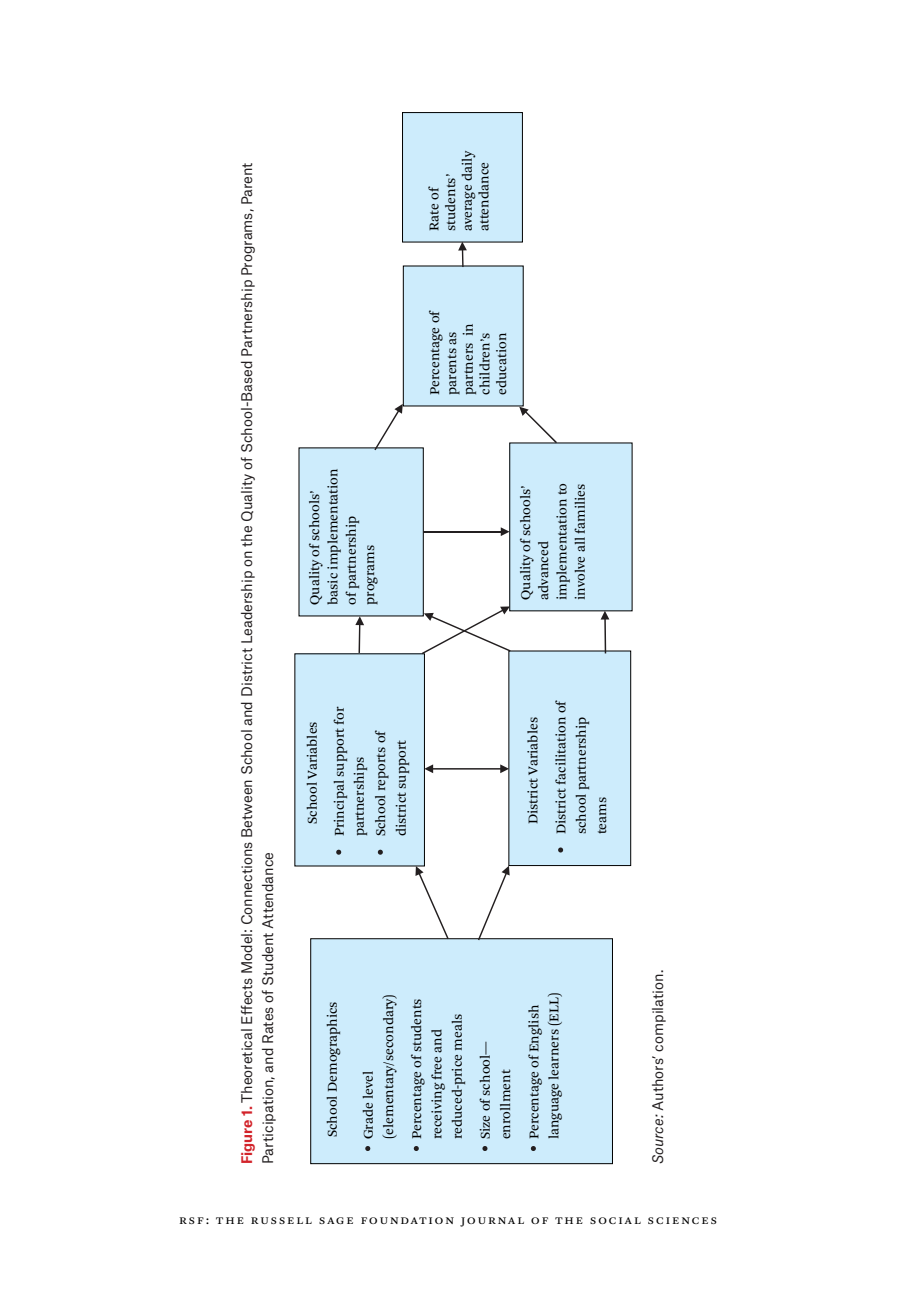
<style>
.page{position:relative;width:898px;height:1292px;background:#fff}
.page>*{position:absolute;margin:0;border:0;box-sizing:border-box;transform-origin:0 0}
.t1{font:14px/16.6px "Arnhem Pro Blond";color:#000}
.t2{font:14px/21px "Atlas Grotesk";color:#231f20}
.t3{font:13.12px "Arnhem Pro Blond";letter-spacing:.15em;color:#000}
.s1{font-weight:700;color:#d2232a}
.s2{font-style:italic}
</style>
<div class="page">
<div style="left:298px;top:447px;width:126px;height:169px;background:#cdecfc"></div>
<div style="left:508px;top:650px;width:123px;height:216px;background:#cdecfc;border:1px solid #000"></div>
<svg style="left:558px;top:847px;width:5px;height:5px"></svg>
<div style="left:311px;top:938px;width:301px;height:225px;background:#cdecfc"></div>
<div style="left:310px;top:938px;width:303px;height:226px;border:1px solid #000"></div>
<svg style="left:365px;top:1146px;width:5px;height:5px"></svg>
<svg style="left:414px;top:1146px;width:5px;height:5px"></svg>
<svg style="left:482px;top:1146px;width:5px;height:5px"></svg>
<svg style="left:531px;top:1146px;width:5px;height:5px"></svg>
<div style="left:295px;top:654px;width:129px;height:212px;background:#cdecfc"></div>
<div style="left:294px;top:653px;width:131px;height:213px;border:1px solid #000"></div>
<svg style="left:336px;top:849px;width:5px;height:5px"></svg>
<svg style="left:378px;top:849px;width:5px;height:5px"></svg>
<div style="left:510px;top:443px;width:122px;height:168px;background:#cdecfc"></div>
<svg style="left:424px;top:764px;width:85px;height:9px"></svg>
<svg style="left:415px;top:866px;width:34px;height:73px"></svg>
<hr style="left:423px;top:531px;width:79px;height:1px;background:#231f20">
<svg style="left:501px;top:527px;width:8px;height:9px"></svg>
<svg style="left:478px;top:865px;width:32px;height:75px"></svg>
<div style="left:403px;top:265px;width:121px;height:141px;background:#cdecfc"></div>
<div style="left:402px;top:113px;width:120px;height:129px;background:#cdecfc"></div>
<div style="left:402px;top:112px;width:121px;height:130px;border:1px solid #000"></div>
<svg style="left:355px;top:616px;width:9px;height:37px"></svg>
<svg style="left:374px;top:404px;width:29px;height:46px"></svg>
<svg style="left:458px;top:242px;width:9px;height:25px"></svg>
<hr style="left:604px;top:618px;width:2px;height:35px;background:#231f20">
<svg style="left:600px;top:611px;width:9px;height:8px"></svg>
<svg style="left:422px;top:606px;width:88px;height:48px"></svg>
<svg style="left:519px;top:407px;width:38px;height:36px"></svg>
<p class="t2" style="left:235px;top:1164px;width:1003px;rotate:-90deg"><span class="s1">Figure 1.</span> Theoretical Effects Model: Connections Between School and District Leadership on the Quality of School-Based Partnership Programs, Parent<br>Participation, and Rates of Student Attendance</p>
<p class="t1" style="left:306px;top:605px;width:138px;line-height:18.2px;rotate:-90deg">Quality of schools’ basic implementation of partnership programs</p>
<p class="t1" style="left:426px;top:231px;width:82px;rotate:-90deg">Rate of students’ average daily attendance</p>
<p class="t1" style="left:427px;top:395px;width:86px;rotate:-90deg">Percentage of parents as partners in children’s education</p>
<p class="t1" style="left:517px;top:600px;width:118px;line-height:18.2px;rotate:-90deg">Quality of schools’ advanced implementation to involve all families</p>
<p class="t1" style="left:299px;top:836px;width:131px;line-height:26.8px;text-align:center;rotate:-90deg">School Variables<br>Principal support for</p>
<p class="t1" style="left:349px;top:836px;width:108px;line-height:20.8px;rotate:-90deg">partnerships<br>School reports of district support</p>
<p class="t1" style="left:519px;top:834px;width:136px;line-height:28px;text-align:center;rotate:-90deg">District Variables<br>District facilitation of</p>
<p class="t1" style="left:571px;top:834px;width:119px;line-height:20.3px;rotate:-90deg">school partnership teams</p>
<p class="t1" style="left:324px;top:1137px;width:137px;rotate:-90deg">School Demographics</p>
<p class="t1" style="left:358px;top:1139px;width:147px;line-height:20.3px;rotate:-90deg">Grade level (elementary/secondary)</p>
<p class="t1" style="left:407px;top:1139px;width:142px;line-height:20.1px;rotate:-90deg">Percentage of students receiving free and reduced-price meals</p>
<p class="t1" style="left:475px;top:1139px;width:100px;line-height:20.1px;rotate:-90deg">Size of school— enrollment</p>
<p class="t1" style="left:524px;top:1139px;width:148px;line-height:20.1px;rotate:-90deg">Percentage of English language learners (ELL)</p>
<p class="t2" style="left:646px;top:1164px;width:196px;rotate:-90deg"><span class="s2">Source:</span> Authors’ compilation.</p>
<p class="t3" style="left:179px;top:1211px;width:539px">rsf: the russell sage foundation journal of the social sciences</p>
</div>
